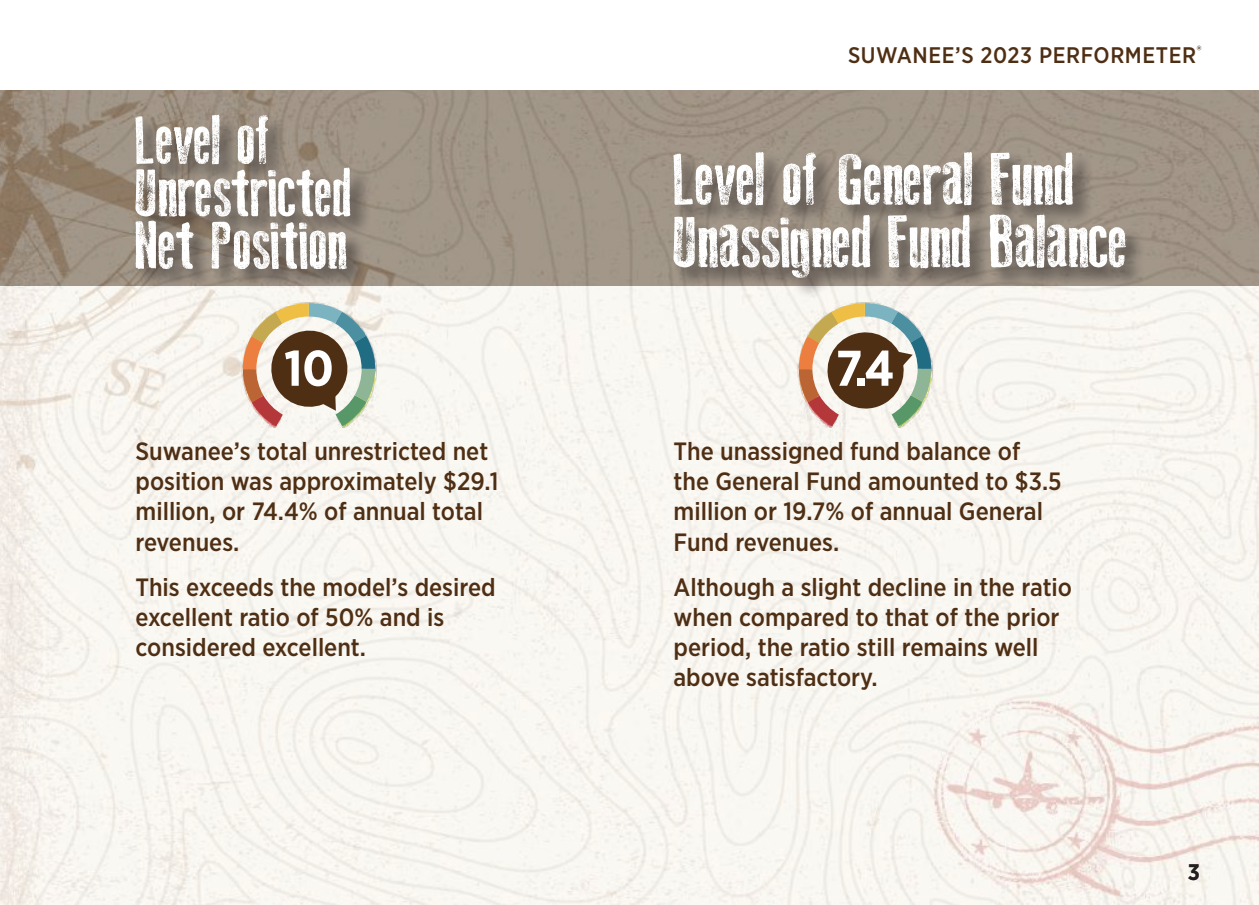
<style>
.page{position:relative;width:1259px;height:905px;background:#fff}
.page>*{position:absolute;margin:0;border:0;box-sizing:border-box;transform-origin:0 0}
.t1{font:72.5px/62.5px "Old Press";letter-spacing:-.01em;color:#fff}
.t2{font:67.5px/52.5px "Old Press";letter-spacing:-.01em;color:#fff}
.t3{font:700 50px "Gotham Narrow";color:#fff}
.t4{font:500 25px/30px "Gotham Narrow";color:#4f2f14}
.t5{font:500 22.5px "Gotham Narrow";letter-spacing:.025em;color:#4f2f14}
.t6{font:700 22.5px "Gotham Narrow";color:#231f20}
</style>
<div class="page">
<img style="left:0;top:90px;width:1259px;height:814px">
<div style="left:134px;top:114px;width:238px;height:176px;background:#231f20;opacity:.55"></div>
<div style="left:673px;top:151px;width:473px;height:147px;background:#231f20;opacity:.55"></div>
<img style="left:241px;top:301px;width:136px;height:127px">
<img style="left:797px;top:301px;width:136px;height:127px">
<svg style="left:243px;top:303px;width:132px;height:123px"></svg>
<svg style="left:799px;top:303px;width:132px;height:123px"></svg>
<h2 class="t2" style="left:135px;top:114px;width:217px">Level of<br>Unrestricted<br>Net Position</h2>
<p class="t5" style="left:848px;top:41px;width:355px">SUWANEE’S 2023 PERFORMETER<sup>®</sup></p>
<h1 class="t1" style="left:673px;top:148px;width:456px">Level of General Fund<br>Unassigned Fund Balance</h1>
<h3 class="t3" style="left:284px;top:336px;width:51px">10</h3>
<h3 class="t3" style="left:836px;top:336px;width:60px">7.4</h3>
<p class="t4" style="left:135px;top:436px;width:364px">Suwanee’s total unrestricted net position was approximately $29.1 million, or 74.4% of annual total revenues.</p>
<p class="t4" style="left:135px;top:571px;width:362px">This exceeds the model’s desired excellent ratio of 50% and is considered excellent.</p>
<p class="t4" style="left:673px;top:436px;width:390px">The unassigned fund balance of the General Fund amounted to $3.5 million or 19.7% of annual General<br>Fund revenues.</p>
<p class="t4" style="left:673px;top:571px;width:400px">Although a slight decline in the ratio when compared to that of the prior period, the ratio still remains well above satisfactory.</p>
<p class="t6" style="left:1188px;top:857px;width:14px">3</p>
</div>
